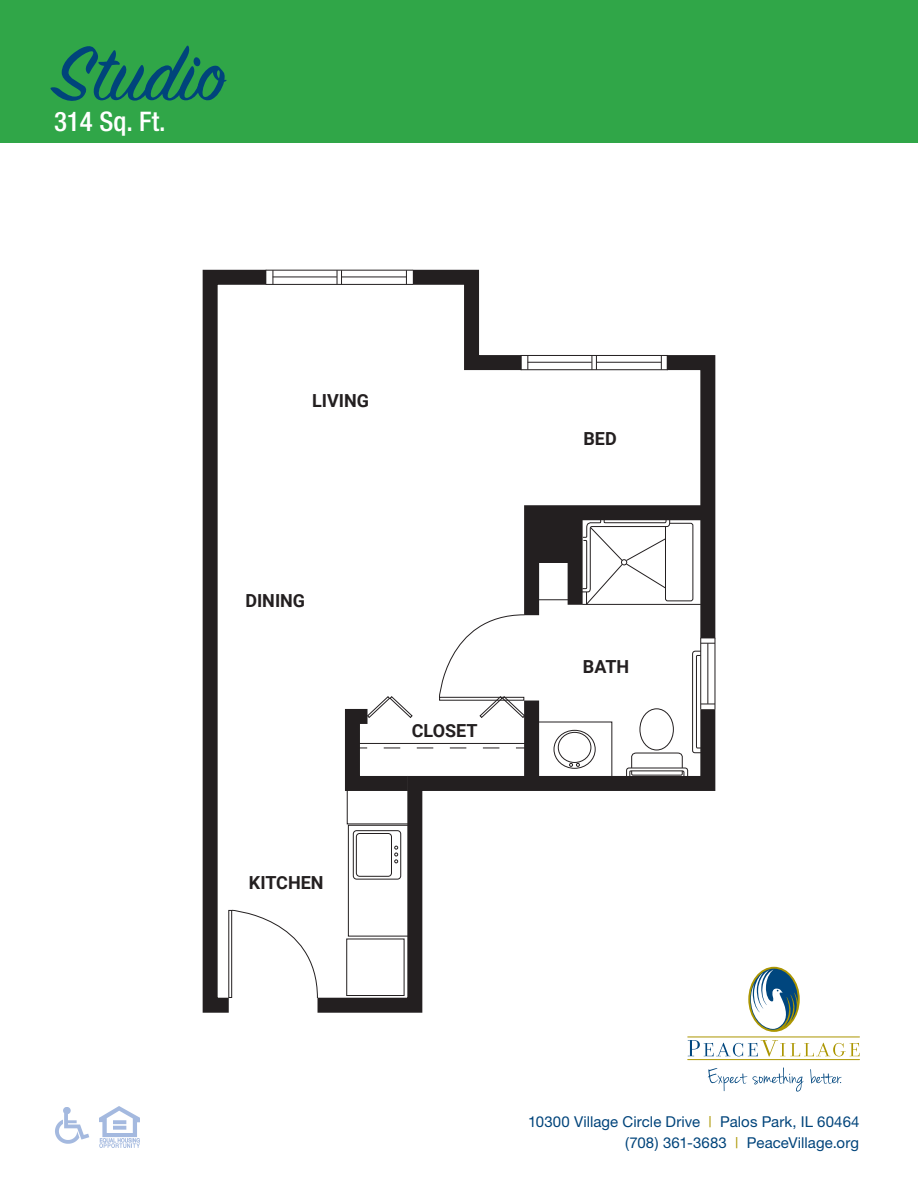
<style>
.page{position:relative;width:918px;height:1188px;background:#fff}
.page>*{position:absolute;margin:0;border:0;box-sizing:border-box;transform-origin:0 0}
.t1{font:85.5px "Sign Painter House Script";color:#00447b}
.t2{font:500 condensed 27px "Helvetica Neue";color:#fff}
.t3{font:700 18px "Roboto";color:#231f20}
.t4{font:15px/21px "Helvetica Neue";letter-spacing:.005em;color:#00447b;text-align:right}
.s1{color:#ac9601}
</style>
<div class="page">
<svg style="left:203px;top:270px;width:78px;height:743px"></svg>
<svg style="left:317px;top:825px;width:106px;height:188px"></svg>
<hr style="left:266px;top:284px;width:147px;height:1px;background:#231f20">
<hr style="left:266px;top:270px;width:147px;height:1px;background:#231f20">
<svg style="left:273px;top:270px;width:1px;height:14px"></svg>
<hr style="left:273px;top:277px;width:64px;height:1px;background:#231f20">
<div style="left:348px;top:825px;width:60px;height:111px;border:1px solid #231f20"></div>
<div style="left:353px;top:830px;width:48px;height:50px;border:1px solid #231f20;border-radius:3px"></div>
<div style="left:356px;top:833px;width:36px;height:44px;border:1px solid #231f20;border-radius:3px"></div>
<svg style="left:395px;top:846px;width:3px;height:17px"></svg>
<div style="left:346px;top:939px;width:58px;height:57px;border:1px solid #231f20"></div>
<hr style="left:715px;top:638px;width:1px;height:71px;background:#231f20">
<svg style="left:337px;top:270px;width:378px;height:555px"></svg>
<svg style="left:231px;top:910px;width:87px;height:89px"></svg>
<svg style="left:688px;top:1040px;width:172px;height:17px"></svg>
<hr style="left:688px;top:1059px;width:172px;height:1px;background:#ac9601">
<hr style="left:688px;top:1037px;width:171px;height:1px;background:#ac9601">
<svg style="left:748px;top:967px;width:52px;height:65px"></svg>
<svg style="left:750px;top:969px;width:48px;height:61px"></svg>
<svg style="left:708px;top:1068px;width:96px;height:24px"></svg>
<svg style="left:810px;top:1069px;width:32px;height:15px"></svg>
<img style="left:55px;top:1107px;width:34px;height:37px">
<img style="left:99px;top:1107px;width:40px;height:41px">
<div style="left:0;top:0;width:918px;height:143px;background:#30a648"></div>
<p class="t1" style="left:54px;top:21px;width:173px">Studio</p>
<p class="t2" style="left:54px;top:105px;width:113px">314 Sq. Ft.</p>
<p class="t3" style="left:312px;top:388px;width:59px">LIVING</p>
<p class="t3" style="left:245px;top:588px;width:61px">DINING</p>
<p class="t3" style="left:249px;top:870px;width:76px">KITCHEN</p>
<p class="t3" style="left:412px;top:717px;width:67px">CLOSET</p>
<p class="t3" style="left:583px;top:426px;width:35px">BED</p>
<p class="t3" style="left:583px;top:654px;width:48px">BATH</p>
<p class="t4" style="left:528px;top:1110px;width:333px">10300 Village Circle Drive <span class="s1">|</span> Palos Park, IL 60464 (708) 361-3683 <span class="s1">|</span> PeaceVillage.org</p>
</div>
